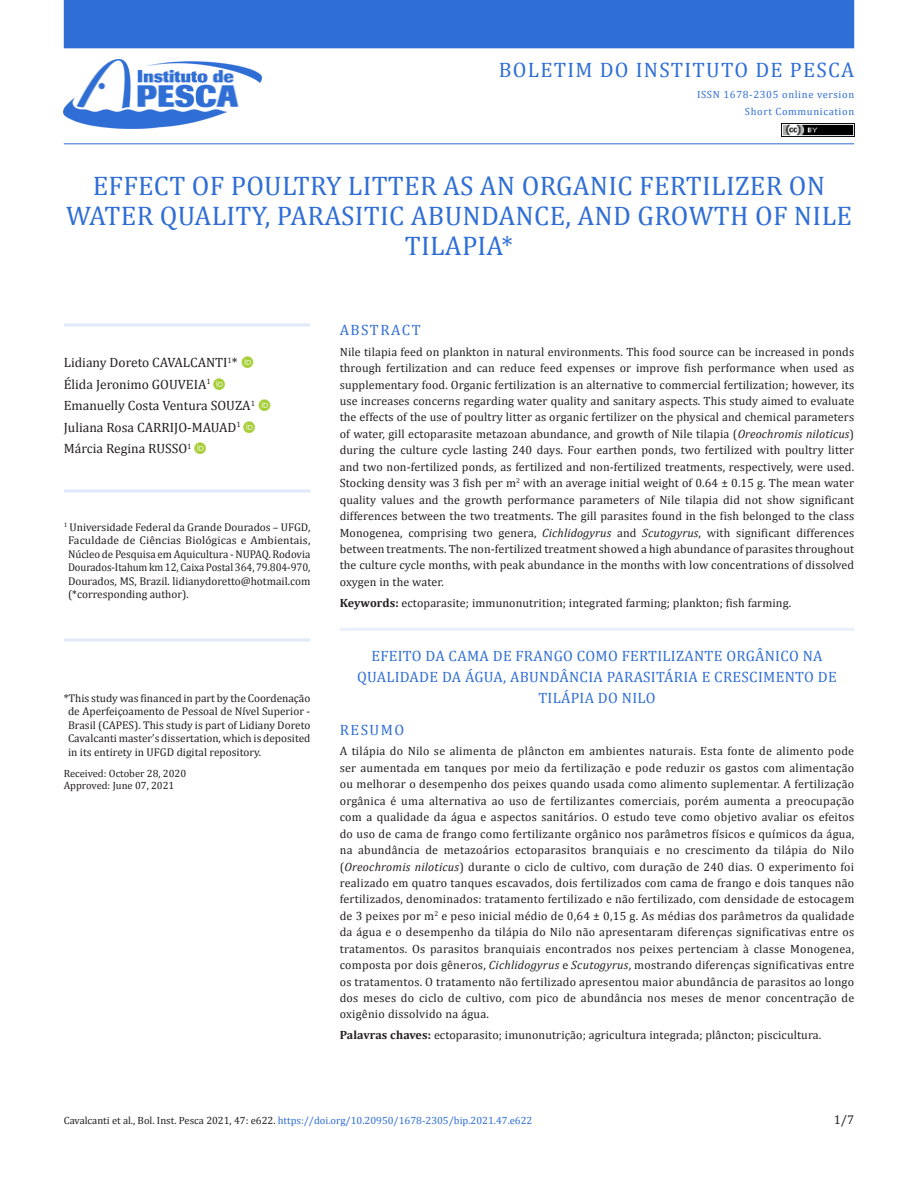
<style>
.page{position:relative;width:918px;height:1188px;background:#fff}
.page>*{position:absolute;margin:0;border:0;box-sizing:border-box;transform-origin:0 0}
.ArticleTitle{font:27px/30px "Cambria";letter-spacing:.01em;color:#2f6ed5;text-align:center}
.t1{font:21px "Cambria";letter-spacing:.06em;color:#2f6ed5}
.ArticleTitle-Trans1{font:15px/21px "Cambria";letter-spacing:.02em;color:#2f6ed5;text-align:center}
.AbstractTitle{font:15px "Cambria";letter-spacing:.1em;color:#2f6ed5}
.AbstractTitle-Trans1{font:15px "Cambria";letter-spacing:.1em;color:#2f6ed5}
.Authors{font:13.5px "Cambria";color:#231f20}
.t2{font:12.75px "Cambria";color:#231f20}
.Abstract-Trans1{font:12px/16.5px "Cambria";letter-spacing:.02em;color:#231f20;text-align:justify}
.Abstract{font:12px/16.5px "Cambria";letter-spacing:.01em;color:#231f20;text-align:justify}
.Keywords-Trans1{font:12px "Cambria";letter-spacing:.01em;color:#231f20}
.Keywords{font:12px "Cambria";letter-spacing:.01em;color:#231f20}
.AffiliationHead{font:11.25px/13.5px "Cambria";color:#231f20;text-align:justify}
.fnSupported-by{font:11.25px/13.5px "Cambria";color:#231f20;text-align:justify}
.t3{font:10.5px "Cambria";color:#2f6ed5}
.t4{font:10.5px "Cambria";letter-spacing:.06em;color:#2f6ed5}
.History{font:10.5px "Cambria";color:#231f20}
.s1{font-style:italic}
.s2{font-weight:700}
.s3{color:#231f20}
</style>
<div class="page">
<img style="left:64px;top:60px;width:197px;height:68px">
<hr style="left:64px;top:143px;width:790px;height:1px;background:#2f6ed5">
<div style="left:64px;top:0;width:790px;height:48px;background:#2f6ed5"></div>
<img style="left:781px;top:123px;width:73px;height:14px">
<hr style="left:64px;top:323px;width:246px;height:3px;background:#e0e9f9">
<hr style="left:340px;top:628px;width:514px;height:3px;background:#eaf0fb">
<hr style="left:64px;top:489px;width:246px;height:3px;background:#e0e9f9">
<hr style="left:64px;top:638px;width:246px;height:3px;background:#e0e9f9">
<h2 class="t1" style="left:499px;top:57px;width:357px">BOLETIM DO INSTITUTO DE PESCA</h2>
<p class="t4" style="left:697px;top:89px;width:159px">ISSN 1678-2305 online version</p>
<p class="t4" style="left:745px;top:106px;width:111px">Short Communication</p>
<p class="ArticleTitle" style="left:66px;top:171px;width:787px">EFFECT OF POULTRY LITTER AS AN ORGANIC FERTILIZER ON<br>WATER QUALITY, PARASITIC ABUNDANCE, AND GROWTH OF NILE<br>TILAPIA*</p>
<p class="Authors" style="left:64px;top:355px;width:175px">Lidiany Doreto CAVALCANTI<sup>1</sup>*</p>
<p class="Authors" style="left:64px;top:376px;width:149px">Élida Jeronimo GOUVEIA<sup>1</sup></p>
<p class="Authors" style="left:64px;top:398px;width:193px">Emanuelly Costa Ventura SOUZA<sup>1</sup></p>
<p class="Authors" style="left:64px;top:419px;width:178px">Juliana Rosa CARRIJO-MAUAD<sup>1</sup></p>
<p class="Authors" style="left:64px;top:441px;width:129px">Márcia Regina RUSSO<sup>1</sup></p>
<p class="AffiliationHead" style="left:68px;top:520px;width:244px;text-indent:-4px"><sup>1</sup> Universidade Federal da Grande Dourados – UFGD, Faculdade de Ciências Biológicas e Ambientais, Núcleo de Pesquisa em Aquicultura - NUPAQ. Rodovia Dourados-Itahum km 12, Caixa Postal 364, 79.804-970, Dourados, MS, Brazil. lidianydoretto@hotmail.com (*corresponding author).</p>
<p class="fnSupported-by" style="left:68px;top:691px;width:244px;text-indent:-4px">*This study was financed in part by the Coordenação de Aperfeiçoamento de Pessoal de Nível Superior - Brasil (CAPES). This study is part of Lidiany Doreto Cavalcanti master’s dissertation, which is deposited in its entirety in UFGD digital repository.</p>
<p class="History" style="left:64px;top:767px;width:124px">Received: October 28, 2020</p>
<p class="History" style="left:64px;top:780px;width:112px">Approved: June 07, 2021</p>
<p class="AbstractTitle" style="left:340px;top:321px;width:82px">ABSTRACT</p>
<p class="Abstract" style="left:340px;top:343px;width:516px">Nile tilapia feed on plankton in natural environments. This food source can be increased in ponds through fertilization and can reduce feed expenses or improve fish performance when used as supplementary food. Organic fertilization is an alternative to commercial fertilization; however, its use increases concerns regarding water quality and sanitary aspects. This study aimed to evaluate the effects of the use of poultry litter as organic fertilizer on the physical and chemical parameters of water, gill ectoparasite metazoan abundance, and growth of Nile tilapia (<span class="s1">Oreochromis niloticus</span>) during the culture cycle lasting 240 days. Four earthen ponds, two fertilized with poultry litter and two non-fertilized ponds, as fertilized and non-fertilized treatments, respectively, were used.<br>Stocking density was 3 fish per m<sup>2</sup> with an average initial weight of 0.64 ± 0.15 g. The mean water quality values and the growth performance parameters of Nile tilapia did not show significant differences between the two treatments. The gill parasites found in the fish belonged to the class Monogenea, comprising two genera, <span class="s1">Cichlidogyrus</span> and <span class="s1">Scutogyrus</span>, with significant differences between treatments. The non-fertilized treatment showed a high abundance of parasites throughout the culture cycle months, with peak abundance in the months with low concentrations of dissolved oxygen in the water.</p>
<p class="Keywords" style="left:340px;top:595px;width:453px"><span class="s2">Keywords:</span> ectoparasite; immunonutrition; integrated farming; plankton; fish farming.</p>
<p class="ArticleTitle-Trans1" style="left:357px;top:646px;width:481px">EFEITO DA CAMA DE FRANGO COMO FERTILIZANTE ORGÂNICO NA<br>QUALIDADE DA ÁGUA, ABUNDÂNCIA PARASITÁRIA E CRESCIMENTO DE<br>TILÁPIA DO NILO</p>
<p class="AbstractTitle-Trans1" style="left:340px;top:721px;width:66px">RESUMO</p>
<p class="Abstract-Trans1" style="left:340px;top:743px;width:516px">A tilápia do Nilo se alimenta de plâncton em ambientes naturais. Esta fonte de alimento pode ser aumentada em tanques por meio da fertilização e pode reduzir os gastos com alimentação ou melhorar o desempenho dos peixes quando usada como alimento suplementar. A fertilização orgânica é uma alternativa ao uso de fertilizantes comerciais, porém aumenta a preocupação com a qualidade da água e aspectos sanitários. O estudo teve como objetivo avaliar os efeitos do uso de cama de frango como fertilizante orgânico nos parâmetros físicos e químicos da água, na abundância de metazoários ectoparasitos branquiais e no crescimento da tilápia do Nilo (<span class="s1">Oreochromis niloticus</span>) durante o ciclo de cultivo, com duração de 240 dias. O experimento foi realizado em quatro tanques escavados, dois fertilizados com cama de frango e dois tanques não fertilizados, denominados: tratamento fertilizado e não fertilizado, com densidade de estocagem de 3 peixes por m<sup>2</sup> e peso inicial médio de 0,64 ± 0,15 g. As médias dos parâmetros da qualidade da água e o desempenho da tilápia do Nilo não apresentaram diferenças significativas entre os tratamentos. Os parasitos branquiais encontrados nos peixes pertenciam à classe Monogenea, composta por dois gêneros, <span class="s1">Cichlidogyrus</span> e <span class="s1">Scutogyrus</span>, mostrando diferenças significativas entre os tratamentos. O tratamento não fertilizado apresentou maior abundância de parasitos ao longo dos meses do ciclo de cultivo, com pico de abundância nos meses de menor concentração de oxigênio dissolvido na água.</p>
<p class="Keywords-Trans1" style="left:340px;top:1028px;width:483px"><span class="s2">Palavras chaves:</span> ectoparasito; imunonutrição; agricultura integrada; plâncton; piscicultura.</p>
<p class="t3" style="left:64px;top:1114px;width:470px"><span class="s3">Cavalcanti et al., Bol. Inst. Pesca 2021, 47: e622.</span> https://doi.org/10.20950/1678-2305/bip.2021.47.e622</p>
<p class="t2" style="left:834px;top:1112px;width:22px">1/7</p>
</div>
